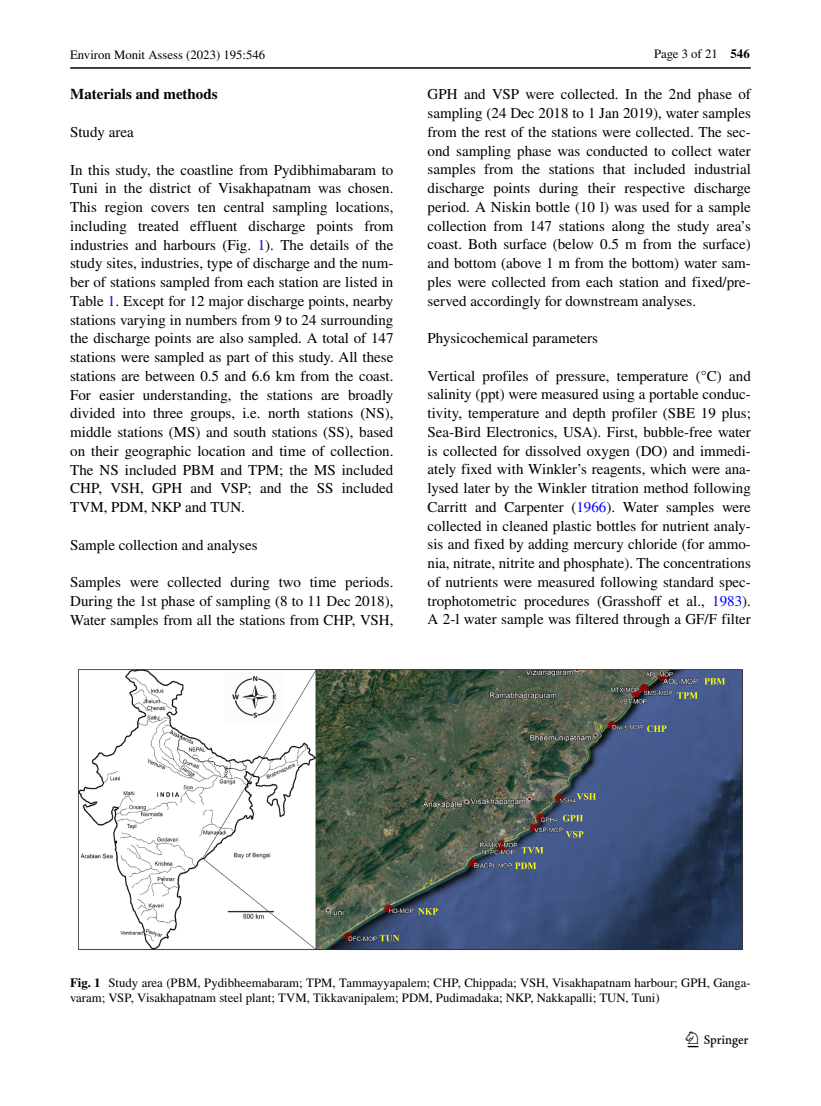
<style>
.page{position:relative;width:821px;height:1106px;background:#fff}
.page>*{position:absolute;margin:0;border:0;box-sizing:border-box;transform-origin:0 0}
.t1{font:22.5px "Springnew Regular 3";color:#000}
.t2{font:15px/18.8px "STIX";color:#000;text-align:justify}
.t3{font:700 15px "STIX";color:#000}
.t4{font:12.75px/15px "STIX";color:#000}
.s1{color:#00f}
.s2{font-weight:700}
</style>
<div class="page">
<hr style="left:70px;top:67px;width:680px;height:2px;background:#000">
<img style="left:78px;top:669px;width:665px;height:281px">
<p class="t4" style="left:70px;top:48px;width:197px">Environ Monit Assess (2023) 195:546</p>
<p class="t3" style="left:70px;top:85px;width:149px">Materials and methods</p>
<p class="t2" style="left:70px;top:124px;width:65px">Study area</p>
<p class="t2" style="left:70px;top:161px;width:325px">In this study, the coastline from Pydibhimabaram to Tuni in the district of Visakhapatnam was chosen.<br>This region covers ten central sampling locations, including treated effluent discharge points from industries and harbours (Fig. <span class="s1">1</span>). The details of the study sites, industries, type of discharge and the num&shy;ber of stations sampled from each station are listed in Table <span class="s1">1</span>. Except for 12 major discharge points, nearby stations varying in numbers from 9 to 24 surrounding the discharge points are also sampled. A total of 147 stations were sampled as part of this study. All these stations are between 0.5 and 6.6 km from the coast.<br>For easier understanding, the stations are broadly divided into three groups, i.e. north stations (NS), middle stations (MS) and south stations (SS), based on their geographic location and time of collection.<br>The NS included PBM and TPM; the MS included CHP, VSH, GPH and VSP; and the SS included TVM, PDM, NKP and TUN.</p>
<p class="t2" style="left:70px;top:536px;width:189px">Sample collection and analyses</p>
<p class="t2" style="left:70px;top:574px;width:325px">Samples were collected during two time periods.<br>During the 1st phase of sampling (8 to 11 Dec 2018), Water samples from all the stations from CHP, VSH,</p>
<p class="t4" style="left:654px;top:47px;width:97px">Page 3 of 21 <span class="s2">546</span></p>
<p class="t2" style="left:427px;top:86px;width:325px">GPH and VSP were collected. In the 2nd phase of sampling (24 Dec 2018 to 1 Jan 2019), water samples from the rest of the stations were collected. The sec&shy;ond sampling phase was conducted to collect water samples from the stations that included industrial discharge points during their respective discharge period. A Niskin bottle (10 l) was used for a sample collection from 147 stations along the study area’s coast. Both surface (below 0.5 m from the surface) and bottom (above 1 m from the bottom) water sam&shy;ples were collected from each station and fixed/pre&shy;served accordingly for downstream analyses.</p>
<p class="t2" style="left:427px;top:330px;width:172px">Physicochemical parameters</p>
<p class="t2" style="left:427px;top:367px;width:325px">Vertical profiles of pressure, temperature (°C) and salinity (ppt) were measured using a portable conduc&shy;tivity, temperature and depth profiler (SBE 19 plus; Sea-Bird Electronics, USA). First, bubble-free water is collected for dissolved oxygen (DO) and immedi&shy;ately fixed with Winkler’s reagents, which were ana&shy;lysed later by the Winkler titration method following Carritt and Carpenter (<span class="s1">1966</span>). Water samples were collected in cleaned plastic bottles for nutrient analy&shy;sis and fixed by adding mercury chloride (for ammo&shy;nia, nitrate, nitrite and phosphate). The concentrations of nutrients were measured following standard spec&shy;trophotometric procedures (Grasshoff et al., <span class="s1">1983</span>).<br>A 2-l water sample was filtered through a GF/F filter</p>
<p class="t4" style="left:70px;top:975px;width:682px"><span class="s2">Fig. 1</span> Study area (PBM, Pydibheemabaram; TPM, Tammayyapalem; CHP, Chippada; VSH, Visakhapatnam harbour; GPH, Ganga&shy;varam; VSP, Visakhapatnam steel plant; TVM, Tikkavanipalem; PDM, Pudimadaka; NKP, Nakkapalli; TUN, Tuni)</p>
<h1 class="t1" style="left:687px;top:1031px;width:62px">1 3</h1>
</div>
